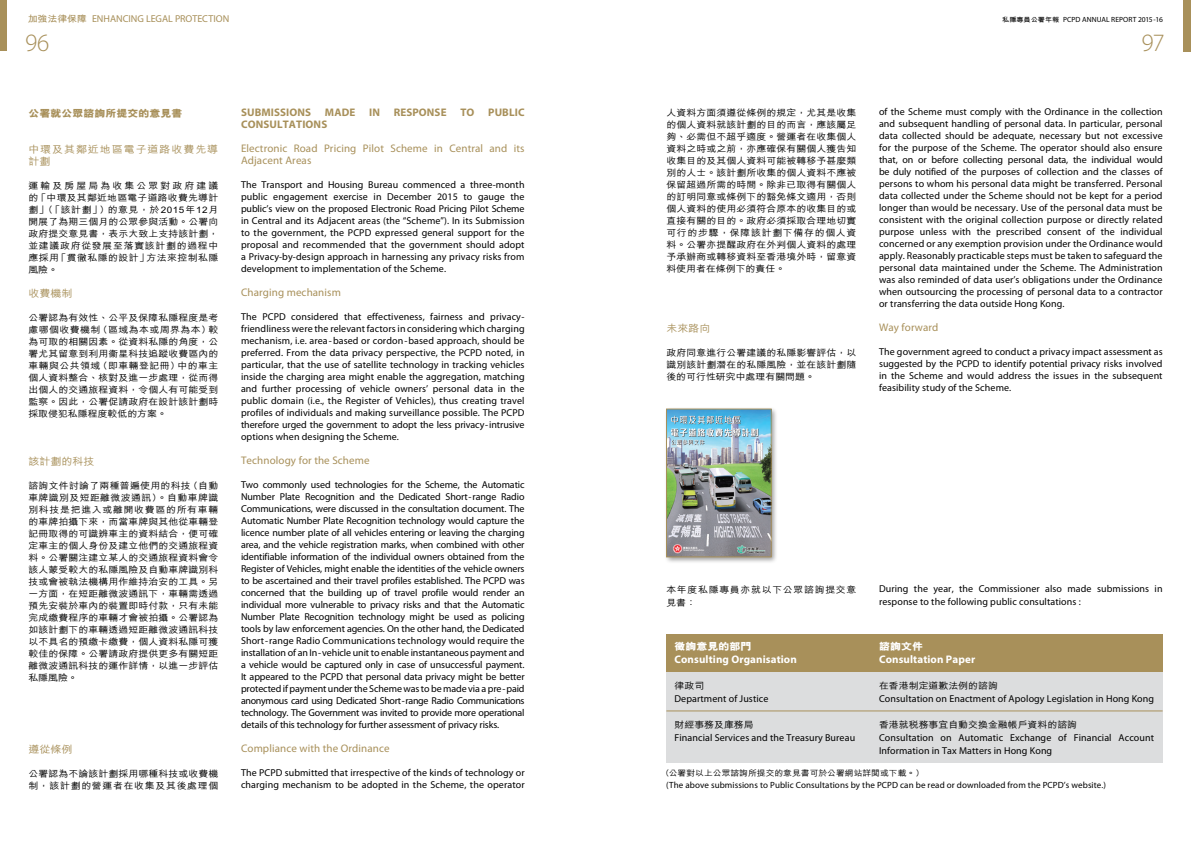
<style>
.page{position:relative;width:1191px;height:842px;background:#fff}
.page>*{position:absolute;margin:0;border:0;box-sizing:border-box;transform-origin:0 0}
.t1{font:300 25px "Myriad Pro";color:#a8905a}
.t2{font:11px/12px "Myriad Pro";letter-spacing:.01em;color:#a8905a}
.t3{font:700 11px "Myriad Pro";letter-spacing:.01em;color:#a8905a}
.t4{font:700 11px "Myriad Pro";letter-spacing:.01em;color:#fff}
.t5{font:10px/12px "Myriad Pro";letter-spacing:.01em;color:#000;text-align:justify}
.t6{font:10px "Myriad Pro";color:#a8905a}
.t7{font:500 10px/12px "M Hei HK";letter-spacing:.085em;color:#a8905a;scale:1.1 1}
.t8{font:500 10px "M Hei HK";letter-spacing:.04em;color:#a8905a;scale:1.1 1}
.t9{font:800 10px "M Hei HK";color:#a8905a;scale:1.1 1}
.t10{font:800 10px "M Hei HK";color:#fff;scale:1.1 1}
.t11{font:500 9px/12px "M Hei HK";letter-spacing:.01em;color:#000;text-align:justify;scale:1.1 1}
.t12{font:9px "Myriad Pro";letter-spacing:.01em;color:#000}
.t13{font:500 9px/13px "M Hei HK";letter-spacing:.07em;color:#000;scale:1.1 1}
.t14{font:500 8px "M Hei HK";color:#000;scale:1.1 1}
.t15{font:7.5px "Myriad Pro";letter-spacing:.005em;color:#000}
.s1{font-family:"M Hei HK";font-weight:700;font-size:9px}
.s2{font-family:"M Hei HK";font-weight:700;font-size:6.5px}
</style>
<div class="page">
<div style="left:0;top:0;width:7px;height:51px;background:#a8905a"></div>
<div style="left:1183px;top:0;width:8px;height:51px;background:#a8905a"></div>
<div style="left:664px;top:406px;width:114px;height:158px;background:#000;opacity:.4"></div>
<img style="left:668px;top:411px;width:101px;height:144px">
<div style="left:666px;top:409px;width:105px;height:148px;border:1px solid #a8905a"></div>
<div style="left:666px;top:634px;width:496px;height:128px;background:#dcddde"></div>
<div style="left:666px;top:634px;width:496px;height:38px;background:#a8905a"></div>
<hr style="left:666px;top:711px;width:496px;height:1px;background:#a8905a">
<p class="t6" style="left:28px;top:14px;width:203px"><span class="s1">加強法律保障</span> ENHANCING LEGAL PROTECTION</p>
<p class="t15" style="left:1002px;top:16px;width:162px"><span class="s2">私隱專員公署年報</span> PCPD ANNUAL REPORT 2015-16</p>
<p class="t1" style="left:25px;top:29px;width:26px">96</p>
<p class="t1" style="left:1141px;top:29px;width:25px">97</p>
<p class="t9" style="left:28px;top:106px;width:142px">公署就公眾諮詢所提交的意見書</p>
<p class="t7" style="left:28px;top:142px;width:174px">中環及其鄰近地區電子道路收費先導計劃</p>
<p class="t11" style="left:28px;top:179px;width:174px">運輸及房屋局為收集公眾對政府建議的「中環及其鄰近地區電子道路收費先導計劃」（「該計劃」）的意見，於2015年12月開展了為期三個月的公眾參與活動。公署向政府提交意見書，表示大致上支持該計劃，並建議政府從發展至落實該計劃的過程中應採用「貫徹私隱的設計」方法來控制私隱風險。</p>
<p class="t8" style="left:28px;top:286px;width:41px">收費機制</p>
<p class="t11" style="left:28px;top:311px;width:174px">公署認為有效性、公平及保障私隱程度是考慮哪個收費機制（區域為本或周界為本）較為可取的相關因素。從資料私隱的角度，公署尤其留意到利用衞星科技追蹤收費區內的車輛與公共領域（即車輛登記冊）中的車主個人資料整合、核對及進一步處理，從而得出個人的交通旅程資料，令個人有可能受到監察。因此，公署促請政府在設計該計劃時採取侵犯私隱程度較低的方案。</p>
<p class="t8" style="left:28px;top:454px;width:61px">該計劃的科技</p>
<p class="t11" style="left:28px;top:479px;width:174px">諮詢文件討論了兩種普遍使用的科技（自動車牌識別及短距離微波通訊）。自動車牌識別科技是把進入或離開收費區的所有車輛的車牌拍攝下來，而當車牌與其他從車輛登記冊取得的可識辨車主的資料結合，便可確定車主的個人身份及建立他們的交通旅程資料。公署關注建立某人的交通旅程資料會令該人蒙受較大的私隱風險及自動車牌識別科技或會被執法機構用作維持治安的工具。另一方面，在短距離微波通訊下，車輛需透過預先安裝於車內的裝置即時付款，只有未能完成繳費程序的車輛才會被拍攝。公署認為如該計劃下的車輛透過短距離微波通訊科技以不具名的預繳卡繳費，個人資料私隱可獲較佳的保障。公署請政府提供更多有關短距離微波通訊科技的運作詳情，以進一步評估私隱風險。</p>
<p class="t8" style="left:28px;top:742px;width:41px">遵從條例</p>
<p class="t11" style="left:28px;top:767px;width:174px">公署認為不論該計劃採用哪種科技或收費機制，該計劃的營運者在收集及其後處理個</p>
<p class="t3" style="left:241px;top:106px;width:72px">SUBMISSIONS</p>
<p class="t3" style="left:325px;top:106px;width:32px">MADE</p>
<p class="t3" style="left:369px;top:106px;width:12px">IN</p>
<p class="t3" style="left:394px;top:106px;width:54px">RESPONSE</p>
<p class="t3" style="left:460px;top:106px;width:16px">TO</p>
<p class="t3" style="left:488px;top:106px;width:38px">PUBLIC</p>
<p class="t3" style="left:241px;top:118px;width:88px">CONSULTATIONS</p>
<p class="t2" style="left:241px;top:142px;width:285px">Electronic Road Pricing Pilot Scheme in Central and its<br>Adjacent Areas</p>
<p class="t5" style="left:241px;top:179px;width:285px">The Transport and Housing Bureau commenced a three-month public engagement exercise in December 2015 to gauge the public’s view on the proposed Electronic Road Pricing Pilot Scheme in Central and its Adjacent areas (the “Scheme”). In its Submission to the government, the PCPD expressed general support for the proposal and recommended that the government should adopt a Privacy-by-design approach in harnessing any privacy risks from development to implementation of the Scheme.</p>
<p class="t2" style="left:241px;top:286px;width:101px">Charging mechanism</p>
<p class="t5" style="left:241px;top:311px;width:285px">The PCPD considered that effectiveness, fairness and privacy&shy;friendliness were the relevant factors in considering which charging mechanism, i.e. area-based or cordon-based approach, should be preferred. From the data privacy perspective, the PCPD noted, in particular, that the use of satellite technology in tracking vehicles inside the charging area might enable the aggregation, matching and further processing of vehicle owners’ personal data in the public domain (i.e., the Register of Vehicles), thus creating travel profiles of individuals and making surveillance possible. The PCPD therefore urged the government to adopt the less privacy-intrusive options when designing the Scheme.</p>
<p class="t2" style="left:241px;top:454px;width:130px">Technology for the Scheme</p>
<p class="t5" style="left:241px;top:479px;width:285px">Two commonly used technologies for the Scheme, the Automatic Number Plate Recognition and the Dedicated Short-range Radio Communications, were discussed in the consultation document. The Automatic Number Plate Recognition technology would capture the licence number plate of all vehicles entering or leaving the charging area, and the vehicle registration marks, when combined with other identifiable information of the individual owners obtained from the Register of Vehicles, might enable the identities of the vehicle owners to be ascertained and their travel profiles established. The PCPD was concerned that the building up of travel profile would render an individual more vulnerable to privacy risks and that the Automatic Number Plate Recognition technology might be used as policing tools by law enforcement agencies. On the other hand, the Dedicated Short-range Radio Communications technology would require the installation of an In-vehicle unit to enable instantaneous payment and a vehicle would be captured only in case of unsuccessful payment.<br>It appeared to the PCPD that personal data privacy might be better protected if payment under the Scheme was to be made via a pre-paid anonymous card using Dedicated Short-range Radio Communications technology. The Government was invited to provide more operational details of this technology for further assessment of privacy risks.</p>
<p class="t2" style="left:241px;top:742px;width:150px">Compliance with the Ordinance</p>
<p class="t5" style="left:241px;top:767px;width:285px">The PCPD submitted that irrespective of the kinds of technology or charging mechanism to be adopted in the Scheme, the operator</p>
<p class="t11" style="left:666px;top:106px;width:174px">人資料方面須遵從條例的規定，尤其是收集的個人資料就該計劃的目的而言，應該屬足夠、必需但不超乎適度。營運者在收集個人資料之時或之前，亦應確保有關個人獲告知收集目的及其個人資料可能被轉移予甚麼類別的人士。該計劃所收集的個人資料不應被保留超過所需的時間。除非已取得有關個人的訂明同意或條例下的豁免條文適用，否則個人資料的使用必須符合原本的收集目的或直接有關的目的。政府必須採取合理地切實可行的步驟，保障該計劃下備存的個人資料。公署亦提醒政府在外判個人資料的處理予承辦商或轉移資料至香港境外時，留意資料使用者在條例下的責任。</p>
<p class="t8" style="left:666px;top:321px;width:41px">未來路向</p>
<p class="t11" style="left:666px;top:346px;width:174px">政府同意進行公署建議的私隱影響評估，以識別該計劃潛在的私隱風險，並在該計劃隨後的可行性研究中處理有關問題。</p>
<p class="t5" style="left:879px;top:106px;width:285px">of the Scheme must comply with the Ordinance in the collection and subsequent handling of personal data. In particular, personal data collected should be adequate, necessary but not excessive for the purpose of the Scheme. The operator should also ensure that, on or before collecting personal data, the individual would be duly notified of the purposes of collection and the classes of persons to whom his personal data might be transferred. Personal data collected under the Scheme should not be kept for a period longer than would be necessary. Use of the personal data must be consistent with the original collection purpose or directly related purpose unless with the prescribed consent of the individual concerned or any exemption provision under the Ordinance would apply. Reasonably practicable steps must be taken to safeguard the personal data maintained under the Scheme. The Administration was also reminded of data user’s obligations under the Ordinance when outsourcing the processing of personal data to a contractor or transferring the data outside Hong Kong.</p>
<p class="t2" style="left:879px;top:322px;width:61px">Way forward</p>
<p class="t5" style="left:879px;top:346px;width:285px">The government agreed to conduct a privacy impact assessment as suggested by the PCPD to identify potential privacy risks involved in the Scheme and would address the issues in the subsequent feasibility study of the Scheme.</p>
<p class="t13" style="left:666px;top:582px;width:174px">本年度私隱專員亦就以下公眾諮詢提交意見書：</p>
<p class="t10" style="left:674px;top:639px;width:71px">徵詢意見的部門</p>
<p class="t4" style="left:674px;top:653px;width:124px">Consulting Organisation</p>
<p class="t11" style="left:674px;top:679px;width:29px">律政司</p>
<p class="t5" style="left:674px;top:693px;width:95px">Department of Justice</p>
<p class="t11" style="left:674px;top:718px;width:74px">財經事務及庫務局</p>
<p class="t5" style="left:674px;top:732px;width:182px">Financial Services and the Treasury Bureau</p>
<p class="t5" style="left:879px;top:583px;width:285px;line-height:13px">During the year, the Commissioner also made submissions in response to the following public consultations :</p>
<p class="t10" style="left:879px;top:639px;width:41px">諮詢文件</p>
<p class="t4" style="left:879px;top:653px;width:98px">Consultation Paper</p>
<p class="t11" style="left:879px;top:679px;width:109px">在香港制定道歉法例的諮詢</p>
<p class="t5" style="left:879px;top:692px;width:276px">Consultation on Enactment of Apology Legislation in Hong Kong</p>
<p class="t11" style="left:879px;top:718px;width:181px">香港就稅務事宜自動交換金融帳戶資料的諮詢</p>
<p class="t5" style="left:879px;top:731px;width:276px;line-height:13px">Consultation on Automatic Exchange of Financial Account<br>Information in Tax Matters in Hong Kong</p>
<p class="t14" style="left:661px;top:767px;width:241px">（公署對以上公眾諮詢所提交的意見書可於公署網站詳閱或下載。）</p>
<p class="t12" style="left:666px;top:780px;width:441px">(The above submissions to Public Consultations by the PCPD can be read or downloaded from the PCPD’s website.)</p>
</div>
